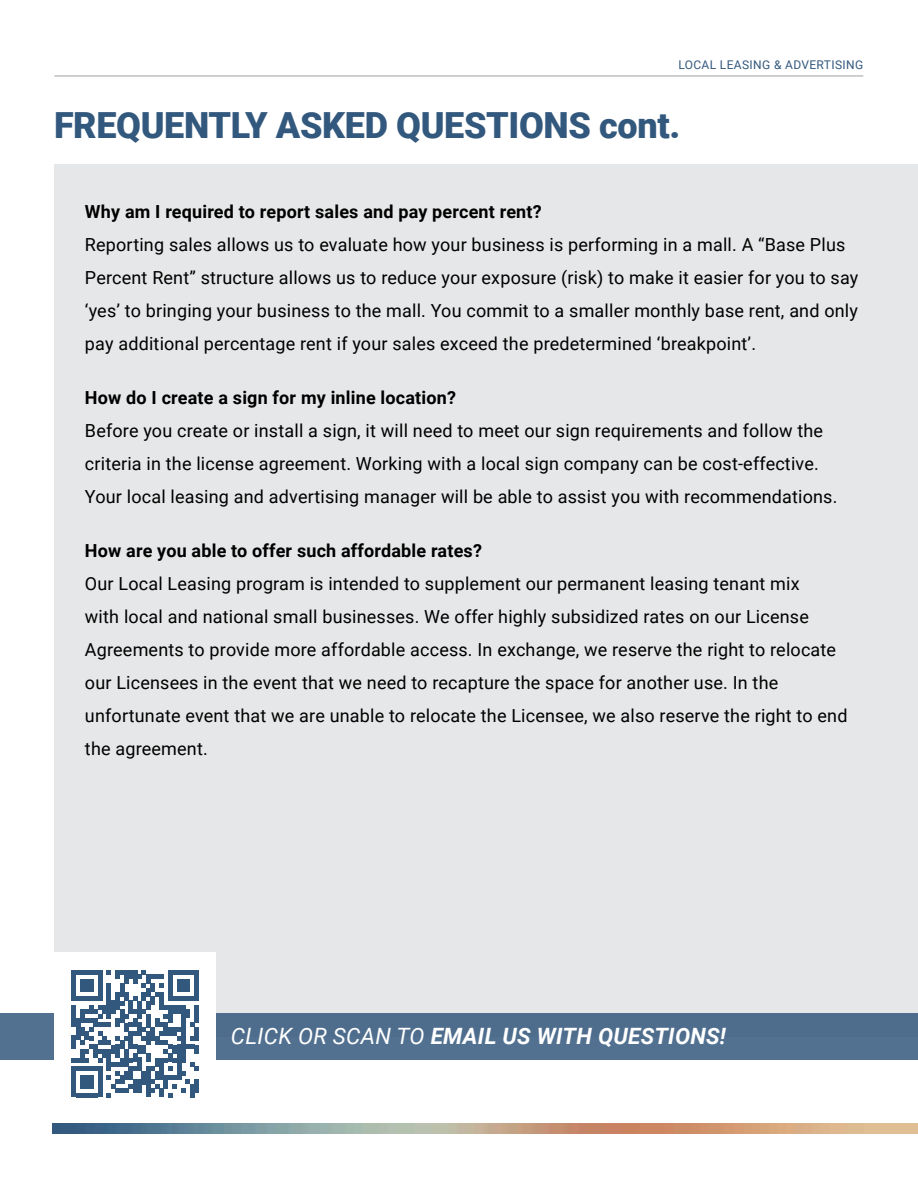
<style>
.page{position:relative;width:918px;height:1188px;background:#fff}
.page>*{position:absolute;margin:0;border:0;box-sizing:border-box;transform-origin:0 0}
.t1{font:900 36px "Roboto";letter-spacing:-.01em;color:#33587d}
.t2{font:italic 700 22.5px "Roboto";letter-spacing:.01em;color:#fff}
.t3{font:18px/33px "Roboto";letter-spacing:.01em;color:#000}
.t4{font:700 18px "Roboto";letter-spacing:.01em;color:#000}
.t5{font:12px "Roboto";letter-spacing:.03em;color:#33587d}
.s1{font-weight:400}
</style>
<div class="page">
<div style="left:54px;top:165px;width:864px;height:872px;background:#e6e7e8"></div>
<img style="left:53px;top:1124px;width:865px;height:10px">
<hr style="left:54px;top:75px;width:809px;height:2px;background:#a7a9ac">
<div style="left:0;top:1014px;width:918px;height:46px;background:#527190"></div>
<div style="left:54px;top:953px;width:162px;height:160px;background:#fff"></div>
<svg style="left:72px;top:970px;width:127px;height:127px"></svg>
<div style="left:194px;top:1080px;width:5px;height:13px;background:#33587d"></div>
<p class="t5" style="left:678px;top:56px;width:186px">LOCAL LEASING &amp; ADVERTISING</p>
<h1 class="t1" style="left:54px;top:100px;width:628px">FREQUENTLY ASKED QUESTIONS cont.</h1>
<p class="t4" style="left:85px;top:199px;width:458px">Why am I required to report sales and pay percent rent?</p>
<p class="t3" style="left:85px;top:228px;width:775px">Reporting sales allows us to evaluate how your business is performing in a mall. A “Base Plus Percent Rent” structure allows us to reduce your exposure (risk) to make it easier for you to say ‘yes’ to bringing your business to the mall. You commit to a smaller monthly base rent, and only pay additional percentage rent if your sales exceed the predetermined ‘breakpoint’.</p>
<p class="t4" style="left:85px;top:385px;width:373px">How do I create a sign for my inline location?</p>
<p class="t3" style="left:85px;top:414px;width:754px">Before you create or install a sign, it will need to meet our sign requirements and follow the criteria in the license agreement. Working with a local sign company can be cost-effective.<br>Your local leasing and advertising manager will be able to assist you with recommendations.</p>
<p class="t4" style="left:85px;top:538px;width:399px">How are you able to offer such affordable rates?</p>
<p class="t3" style="left:85px;top:567px;width:764px">Our Local Leasing program is intended to supplement our permanent leasing tenant mix<br>with local and national small businesses. We offer highly subsidized rates on our License Agreements to provide more affordable access. In exchange, we reserve the right to relocate our Licensees in the event that we need to recapture the space for another use. In the unfortunate event that we are unable to relocate the Licensee, we also reserve the right to end the agreement.</p>
<p class="t2" style="left:231px;top:1021px;width:497px"><span class="s1">CLICK OR SCAN TO</span> EMAIL US WITH QUESTIONS!</p>
</div>
